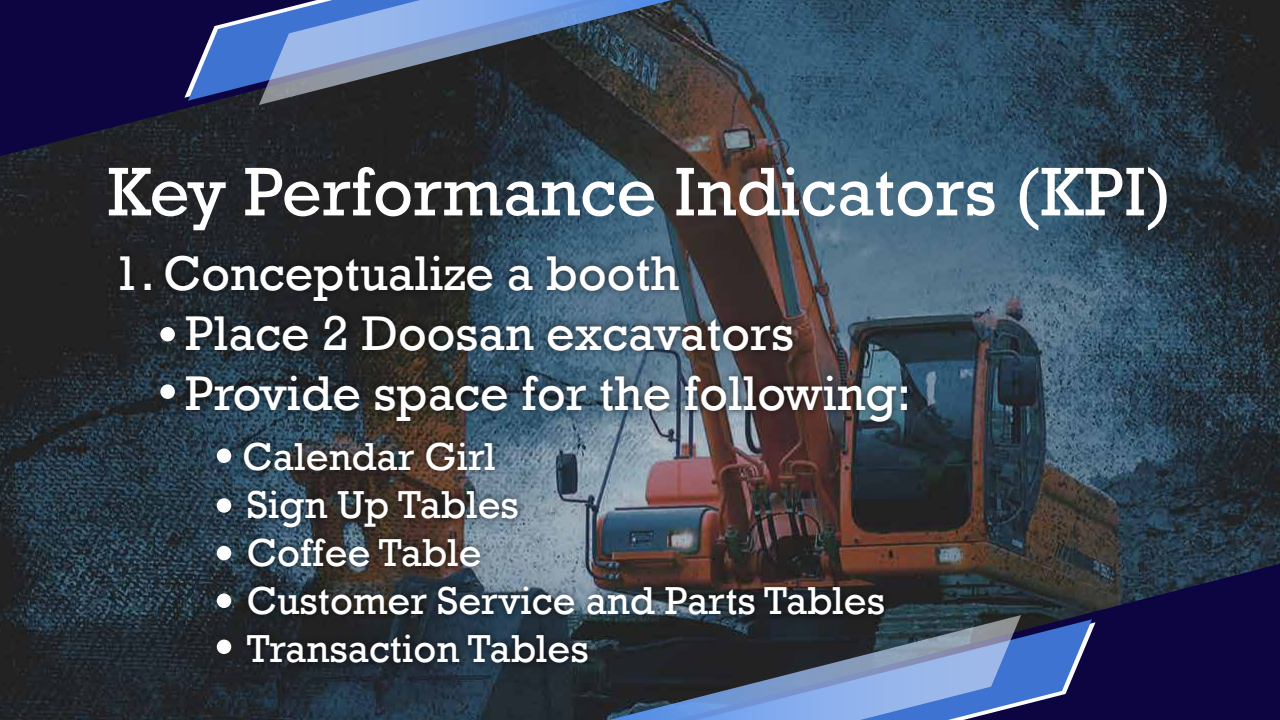
<style>
.page{position:relative;width:1280px;height:720px;background:#fff}
.page>*{position:absolute;margin:0;border:0;box-sizing:border-box;transform-origin:0 0}
.t1{font:70px "Rockwell";color:#fff}
.t2{font:50px/60px "Rockwell";color:#fff}
.t3{font:40px/48px "Rockwell";color:#fff}
</style>
<div class="page">
<img style="left:0;top:0;width:1280px;height:720px">
<svg style="left:0;top:0;width:606px;height:156px"></svg>
<svg style="left:188px;top:0;width:71px;height:101px;fill:#3f73d1"></svg>
<svg style="left:259px;top:0;width:412px;height:105px"></svg>
<img style="left:102px;top:237px;width:1177px;height:483px">
<div style="left:160px;top:327px;width:15px;height:15px;background:#fff;border-radius:50%"></div>
<div style="left:160px;top:384px;width:15px;height:15px;background:#fff;border-radius:50%"></div>
<div style="left:217px;top:448px;width:14px;height:15px;background:#fff;border-radius:50%"></div>
<div style="left:217px;top:498px;width:14px;height:15px;background:#fff;border-radius:50%"></div>
<div style="left:217px;top:546px;width:14px;height:14px;background:#fff;border-radius:50%"></div>
<div style="left:217px;top:593px;width:14px;height:15px;background:#fff;border-radius:50%"></div>
<div style="left:217px;top:640px;width:14px;height:14px;background:#fff;border-radius:50%"></div>
<h1 class="t1" style="left:108px;top:152px;width:1066px">Key Performance Indicators (KPI)</h1>
<p class="t2" style="left:185px;top:244px;width:728px;text-indent:-72px">1. Conceptualize a booth<br>Place 2 Doosan excavators<br>Provide space for the following:</p>
<p class="t3" style="left:242px;top:433px;width:644px">Calendar Girl<br>Sign Up Tables<br>Coffee Table<br>Customer Service and Parts Tables<br>Transaction Tables</p>
</div>
